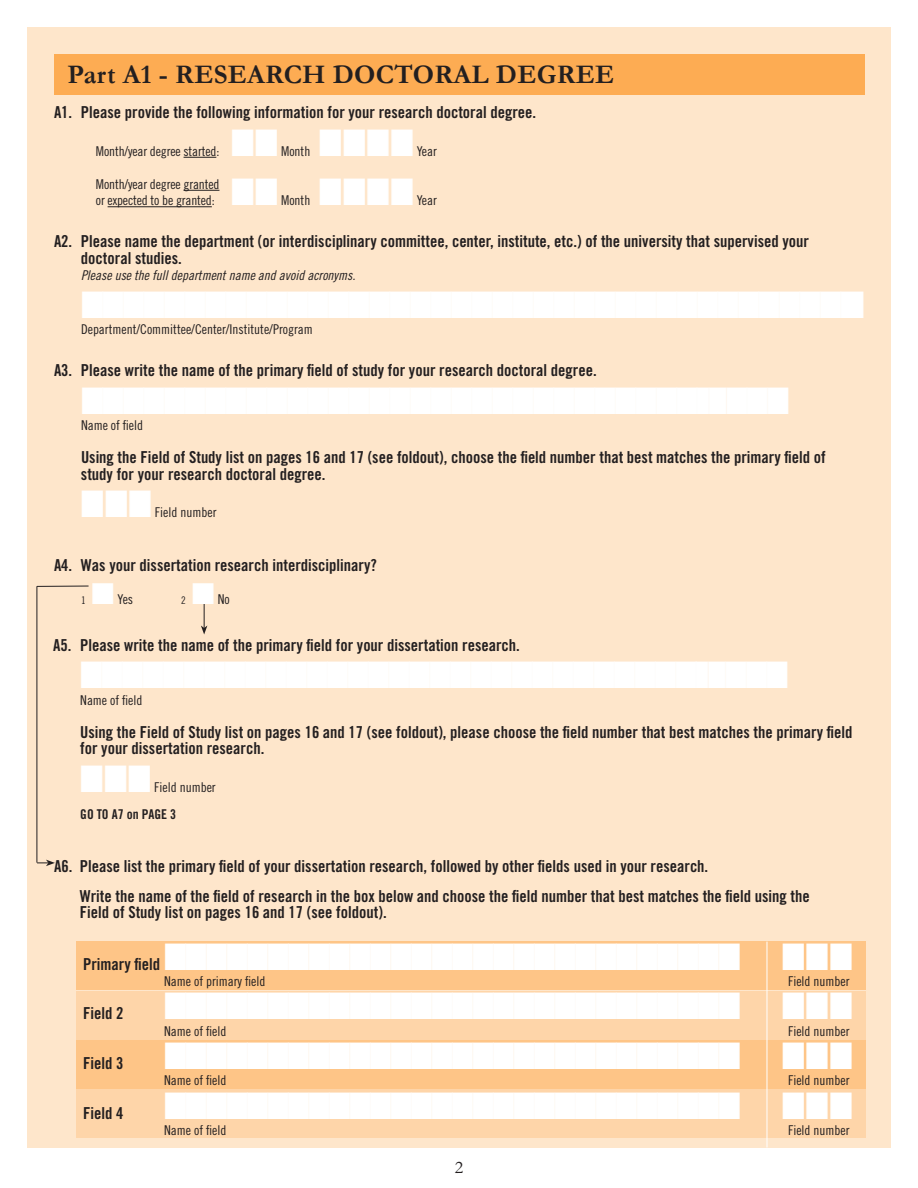
<style>
.page{position:relative;width:918px;height:1188px;background:#fff}
.page>*{position:absolute;margin:0;border:0;box-sizing:border-box;transform-origin:0 0}
.t1{font:38.1px "Zapf Dingbats";color:#fff;scale:.79 1}
.t2{font:38.1px "Zapf Dingbats";color:#fff;scale:.8 1}
.t3{font:700 27px "Garamond";letter-spacing:.01em;color:#231f20}
.t4{font:18px "Garamond";color:#231f20}
.t5{font:16.5px/16.5px "Trade Gothic LT Std Bd Cn 20";color:#231f20}
.t6{font:13.5px "Trade Gothic LT Std Cn 18";color:#231f20}
.t7{font:13.5px "Trade Gothic LT Std Cn 18 Obl";color:#231f20}
.t8{font:13.5px "Trade Gothic LT Std Bd Cn 20";color:#231f20}
.t9{font:10.5px "Trade Gothic LT Std Cn 18";color:#231f20}
.s1{color:#fff}
</style>
<div class="page">
<div style="left:27px;top:27px;width:864px;height:1121px;background:#fee6cb"></div>
<div style="left:54px;top:54px;width:811px;height:40px;background:#fdac53"></div>
<hr style="left:184px;top:157px;width:32px;height:1px;background:#231f20">
<hr style="left:184px;top:190px;width:35px;height:1px;background:#231f20">
<hr style="left:108px;top:206px;width:104px;height:1px;background:#231f20">
<hr style="left:204px;top:594px;width:1px;height:34px;background:#231f20">
<svg style="left:201px;top:626px;width:6px;height:8px"></svg>
<hr style="left:37px;top:586px;width:1px;height:277px;background:#231f20">
<hr style="left:37px;top:586px;width:52px;height:1px;background:#231f20">
<svg style="left:37px;top:860px;width:18px;height:6px"></svg>
<div style="left:76px;top:942px;width:790px;height:48px;background:#fec587"></div>
<div style="left:76px;top:991px;width:790px;height:49px;background:#fed5a9"></div>
<div style="left:76px;top:1089px;width:790px;height:49px;background:#fed5a9"></div>
<div style="left:76px;top:1040px;width:790px;height:49px;background:#fec587"></div>
<hr style="left:767px;top:942px;width:1px;height:206px;background:#fff">
<p class="t3" style="left:68px;top:56px;width:548px">Part A1 - RESEARCH DOCTORAL DEGREE</p>
<p class="t5" style="left:54px;top:104px;width:484px">A1. Please provide the following information for your research doctoral degree.</p>
<p class="t6" style="left:96px;top:143px;width:125px">Month/year degree started:</p>
<p class="t6" style="left:281px;top:143px;width:31px">Month</p>
<p class="t2" style="left:319px;top:125px;width:120px">■ ■ ■ ■</p>
<p class="t6" style="left:417px;top:143px;width:22px">Year</p>
<p class="t2" style="left:319px;top:174px;width:120px">■ ■ ■ ■</p>
<p class="t6" style="left:96px;top:176px;width:125px">Month/year degree granted</p>
<p class="t6" style="left:96px;top:193px;width:120px">or expected to be granted:</p>
<p class="t6" style="left:281px;top:193px;width:31px">Month</p>
<p class="t6" style="left:417px;top:193px;width:22px">Year</p>
<p class="t5" style="left:54px;top:233px;width:757px">A2. Please name the department (or interdisciplinary committee, center, institute, etc.) of the university that supervised your</p>
<p class="t5" style="left:81px;top:250px;width:102px">doctoral studies.</p>
<p class="t7" style="left:81px;top:268px;width:276px">Please use the full department name and avoid acronyms.</p>
<p class="t1" style="left:81px;top:287px;width:994px">■■■■■■■■■■■■■■■■■■■■■■■■■■■■■■■■■■■■■■</p>
<p class="t6" style="left:81px;top:322px;width:233px">Department/Committee/Center/Institute/Program</p>
<p class="t5" style="left:54px;top:362px;width:544px">A3. Please write the name of the primary field of study for your research doctoral degree.</p>
<p class="t1" style="left:81px;top:383px;width:898px">■■■■■■■■■■■■■■■■■■■■■■■■■■■■■■■■■■■</p>
<p class="t6" style="left:81px;top:418px;width:64px">Name of field</p>
<p class="t5" style="left:81px;top:449px;width:746px">Using the Field of Study list on pages 16 and 17 (see foldout), choose the field number that best matches the primary field of</p>
<p class="t5" style="left:81px;top:466px;width:246px">study for your research doctoral degree.</p>
<p class="t2" style="left:81px;top:486px;width:90px">■ ■ ■</p>
<p class="t6" style="left:155px;top:505px;width:63px">Field number</p>
<p class="t5" style="left:54px;top:556px;width:324px">A4. Was your dissertation research interdisciplinary?</p>
<p class="t9" style="left:81px;top:594px;width:6px">1</p>
<p class="t6" style="left:92px;top:591px;width:43px"><span class="s1">■</span> Yes</p>
<p class="t6" style="left:192px;top:591px;width:39px"><span class="s1">■</span> No</p>
<p class="t9" style="left:181px;top:594px;width:6px">2</p>
<p class="t5" style="left:53px;top:636px;width:468px">A5. Please write the name of the primary field for your dissertation research.</p>
<p class="t1" style="left:80px;top:657px;width:898px">■■■■■■■■■■■■■■■■■■■■■■■■■■■■■■■■■■■</p>
<p class="t6" style="left:80px;top:692px;width:64px">Name of field</p>
<p class="t5" style="left:80px;top:723px;width:774px">Using the Field of Study list on pages 16 and 17 (see foldout), please choose the field number that best matches the primary field for your dissertation research.</p>
<p class="t2" style="left:80px;top:760px;width:90px">■ ■ ■</p>
<p class="t6" style="left:154px;top:779px;width:63px">Field number</p>
<p class="t8" style="left:80px;top:806px;width:97px">GO TO A7 on PAGE 3</p>
<p class="t5" style="left:54px;top:857px;width:656px">A6. Please list the primary field of your dissertation research, followed by other fields used in your research.</p>
<p class="t5" style="left:80px;top:887px;width:732px">Write the name of the field of research in the box below and choose the field number that best matches the field using the<br>Field of Study list on pages 16 and 17 (see foldout).</p>
<p class="t5" style="left:83px;top:955px;width:78px">Primary field</p>
<p class="t1" style="left:164px;top:938px;width:873px">■■■■■■■■■■■■■■■■■■■■■■■■■■■■ ■ ■ ■</p>
<p class="t6" style="left:164px;top:973px;width:103px">Name of primary field</p>
<p class="t6" style="left:788px;top:973px;width:63px">Field number</p>
<p class="t5" style="left:83px;top:1005px;width:42px">Field 2</p>
<p class="t5" style="left:83px;top:1055px;width:42px">Field 3</p>
<p class="t5" style="left:83px;top:1104px;width:42px">Field 4</p>
<p class="t1" style="left:164px;top:988px;width:873px">■■■■■■■■■■■■■■■■■■■■■■■■■■■■ ■ ■ ■</p>
<p class="t6" style="left:164px;top:1023px;width:64px">Name of field</p>
<p class="t6" style="left:788px;top:1023px;width:63px">Field number</p>
<p class="t1" style="left:164px;top:1038px;width:873px">■■■■■■■■■■■■■■■■■■■■■■■■■■■■ ■ ■ ■</p>
<p class="t6" style="left:164px;top:1073px;width:64px">Name of field</p>
<p class="t6" style="left:788px;top:1073px;width:63px">Field number</p>
<p class="t1" style="left:164px;top:1087px;width:873px">■■■■■■■■■■■■■■■■■■■■■■■■■■■■ ■ ■ ■</p>
<p class="t6" style="left:164px;top:1122px;width:64px">Name of field</p>
<p class="t6" style="left:788px;top:1122px;width:63px">Field number</p>
<p class="t4" style="left:455px;top:1155px;width:10px">2</p>
</div>
